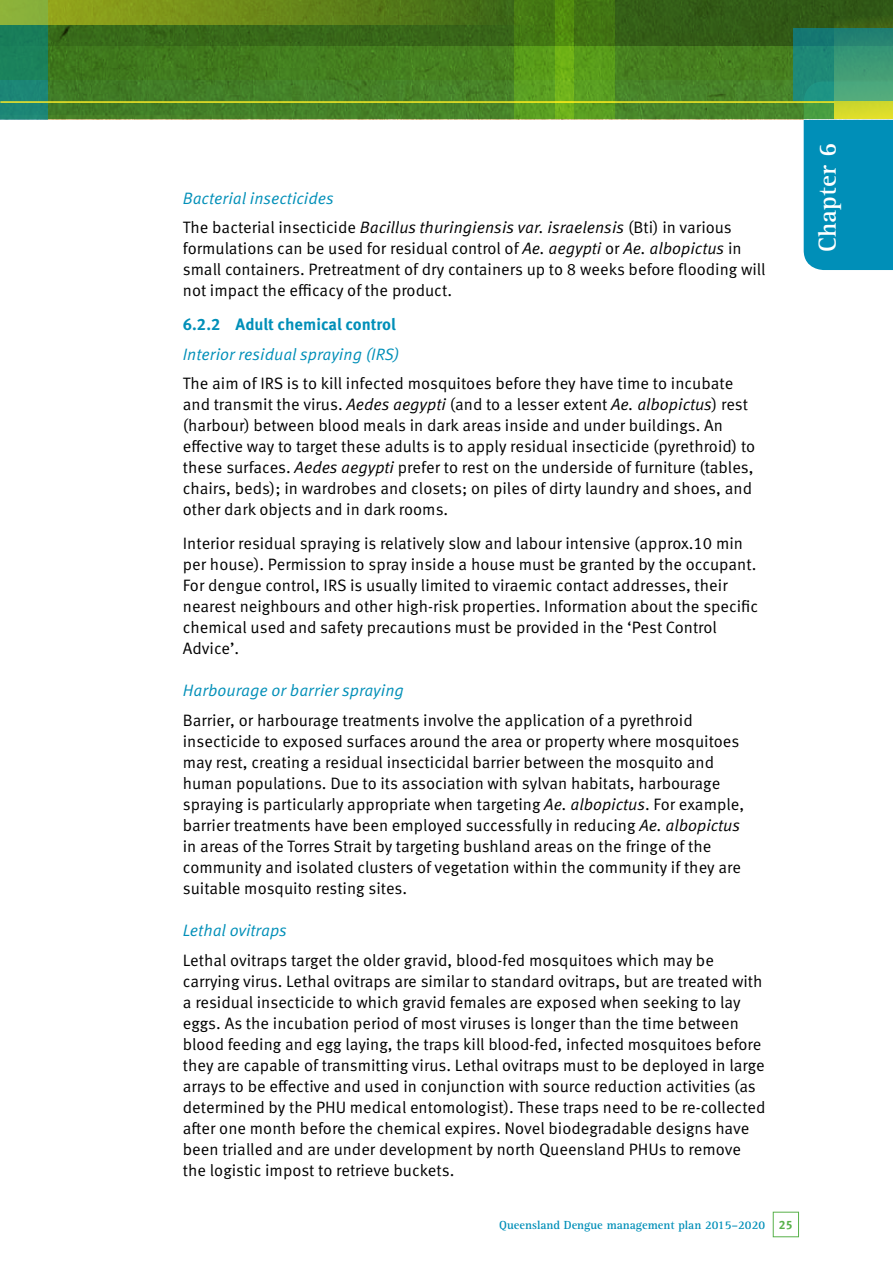
<style>
.page{position:relative;width:893px;height:1263px;background:#fff}
.page>*{position:absolute;margin:0;border:0;box-sizing:border-box;transform-origin:0 0}
.t1{font:700 25.5px "Rotis Serif Std";letter-spacing:.01em;color:#fff}
.t2{font:16.5px/21px "Meta OT Norm";color:#000}
.t3{font:16.5px "Meta OT Norm Ita";color:#008fb8}
.t4{font:700 16.5px "Meta OT";letter-spacing:-.005em;color:#008fb8}
.t5{font:700 12.15px "Rotis Serif Std";color:#008fb8}
.s1{font-family:"Meta OT Norm Ita"}
.s2{font-family:"Meta OT";color:#58b14a}
</style>
<div class="page">
<div style="left:804px;top:119px;width:89px;height:151px;background:#008fb8"></div>
<div style="left:773px;top:1212px;width:26px;height:25px;border:1px solid #58b14a"></div>
<svg style="left:48px;top:80px;width:786px;height:39px;background:#47852b"></svg>
<div style="left:834px;top:0;width:59px;height:119px;background:linear-gradient(to right,#d1d82c,#d9db2b)"></div>
<svg style="left:48px;top:80px;width:683px;height:34px;background:#448027"></svg>
<div style="left:0;top:0;width:48px;height:119px;background:#1c8676"></div>
<svg style="left:0;top:0;width:893px;height:80px;background:#45751e"></svg>
<hr style="left:0;top:101px;width:834px;height:2px;background:#faea27">
<svg style="left:573px;top:0;width:41px;height:119px;background:#528e19"></svg>
<svg style="left:514px;top:0;width:59px;height:119px;background:#599618"></svg>
<svg style="left:794px;top:28px;width:99px;height:73px;background:#2e9077"></svg>
<p class="t3" style="left:183px;top:188px;width:152px">Bacterial insecticides</p>
<p class="t2" style="left:183px;top:217px;width:584px">The bacterial insecticide <span class="s1">Bacillus thuringiensis var. israelensis</span> (Bti) in various formulations can be used for residual control of <span class="s1">Ae. aegypti</span> or <span class="s1">Ae. albopictus</span> in small containers. Pretreatment of dry containers up to 8 weeks before flooding will not impact the efficacy of the product.</p>
<p class="t4" style="left:183px;top:314px;width:214px">6.2.2 Adult chemical control</p>
<p class="t3" style="left:183px;top:344px;width:218px">Interior residual spraying (IRS)</p>
<p class="t2" style="left:183px;top:373px;width:574px">The aim of IRS is to kill infected mosquitoes before they have time to incubate and transmit the virus. <span class="s1">Aedes aegypti</span> (and to a lesser extent <span class="s1">Ae. albopictus</span>) rest (harbour) between blood meals in dark areas inside and under buildings. An effective way to target these adults is to apply residual insecticide (pyrethroid) to these surfaces. <span class="s1">Aedes aegypti</span> prefer to rest on the underside of furniture (tables, chairs, beds); in wardrobes and closets; on piles of dirty laundry and shoes, and other dark objects and in dark rooms.</p>
<p class="t2" style="left:183px;top:533px;width:577px">Interior residual spraying is relatively slow and labour intensive (approx.10 min per house). Permission to spray inside a house must be granted by the occupant.<br>For dengue control, IRS is usually limited to viraemic contact addresses, their nearest neighbours and other high-risk properties. Information about the specific chemical used and safety precautions must be provided in the ‘Pest Control Advice’.</p>
<p class="t3" style="left:183px;top:681px;width:223px">Harbourage or barrier spraying</p>
<p class="t2" style="left:183px;top:710px;width:563px">Barrier, or harbourage treatments involve the application of a pyrethroid insecticide to exposed surfaces around the area or property where mosquitoes may rest, creating a residual insecticidal barrier between the mosquito and human populations. Due to its association with sylvan habitats, harbourage spraying is particularly appropriate when targeting <span class="s1">Ae. albopictus</span>. For example, barrier treatments have been employed successfully in reducing <span class="s1">Ae. albopictus </span>in areas of the Torres Strait by targeting bushland areas on the fringe of the community and isolated clusters of vegetation within the community if they are suitable mosquito resting sites.</p>
<p class="t3" style="left:183px;top:920px;width:106px">Lethal ovitraps</p>
<p class="t2" style="left:183px;top:949px;width:584px">Lethal ovitraps target the older gravid, blood-fed mosquitoes which may be carrying virus. Lethal ovitraps are similar to standard ovitraps, but are treated with a residual insecticide to which gravid females are exposed when seeking to lay eggs. As the incubation period of most viruses is longer than the time between blood feeding and egg laying, the traps kill blood-fed, infected mosquitoes before they are capable of transmitting virus. Lethal ovitraps must to be deployed in large arrays to be effective and used in conjunction with source reduction activities (as determined by the PHU medical entomologist). These traps need to be re-collected after one month before the chemical expires. Novel biodegradable designs have been trialled and are under development by north Queensland PHUs to remove the logistic impost to retrieve buckets.</p>
<p class="t5" style="left:499px;top:1217px;width:295px">Queensland Dengue management plan 2015–2020 <span class="s2">25</span></p>
<h1 class="t1" style="left:812px;top:252px;width:111px;rotate:-90deg">Chapter 6</h1>
</div>
